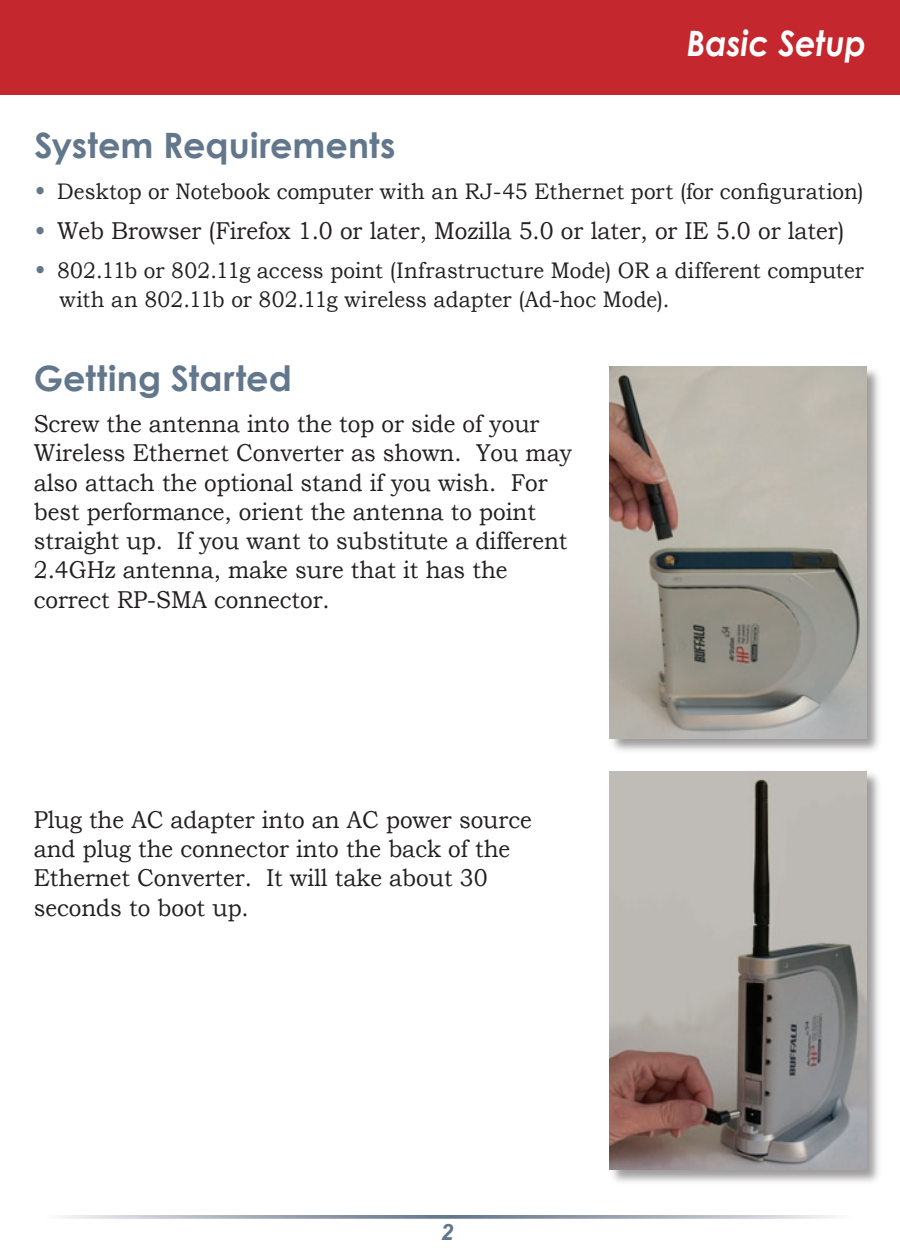
<style>
.page{position:relative;width:900px;height:1260px;background:#fff}
.page>*{position:absolute;margin:0;border:0;box-sizing:border-box;transform-origin:0 0}
.t1{font:700 35px "Century Gothic";color:#62778c}
.t2{font:italic 700 35px "Century Gothic";color:#fff;scale:.92 1}
.t3{font:24.5px/29.2px "Bookman Old Style";color:#231f20;scale:.92 1}
.t4{font:22.5px/29.2px "Bookman Old Style";letter-spacing:.005em;color:#231f20;scale:.92 1}
.s1{font-size:25px;color:#62778c}
</style>
<div class="page">
<div style="left:0;top:0;width:900px;height:94px;background:#c4272d"></div>
<div style="left:40px;top:1215px;width:810px;height:4px;border:2px solid #fff"></div>
<div style="left:607px;top:364px;width:276px;height:391px;background:#231f20;opacity:.45"></div>
<img style="left:610px;top:367px;width:256px;height:371px">
<div style="left:607px;top:769px;width:276px;height:418px;background:#231f20;opacity:.45"></div>
<img style="left:610px;top:771px;width:256px;height:399px">
<h1 class="t2" style="left:687px;top:21px;width:197px">Basic Setup</h1>
<h1 class="t1" style="left:35px;top:124px;width:363px">System Requirements</h1>
<p class="t4" style="left:35px;top:177px;width:903px"><span class="s1">•</span> Desktop or Notebook computer with an RJ-45 Ethernet port (for configuration)</p>
<p class="t3" style="left:35px;top:216px;width:882px"><span class="s1">•</span> Web Browser (Firefox 1.0 or later, Mozilla 5.0 or later, or IE 5.0 or later)</p>
<p class="t4" style="left:60px;top:256px;width:876px;text-indent:-25px"><span class="s1">•</span> 802.11b or 802.11g access point (Infrastructure Mode) OR a different computer with an 802.11b or 802.11g wireless adapter (Ad-hoc Mode).</p>
<h1 class="t1" style="left:34px;top:357px;width:260px">Getting Started</h1>
<p class="t3" style="left:34px;top:409px;width:586px">Screw the antenna into the top or side of your Wireless Ethernet Converter as shown. You may also attach the optional stand if you wish. For best performance, orient the antenna to point straight up. If you want to substitute a different 2.4GHz antenna, make sure that it has the correct RP-SMA connector.</p>
<p class="t3" style="left:34px;top:805px;width:543px">Plug the AC adapter into an AC power source and plug the connector into the back of the Ethernet Converter. It will take about 30 seconds to boot up.</p>
</div>
